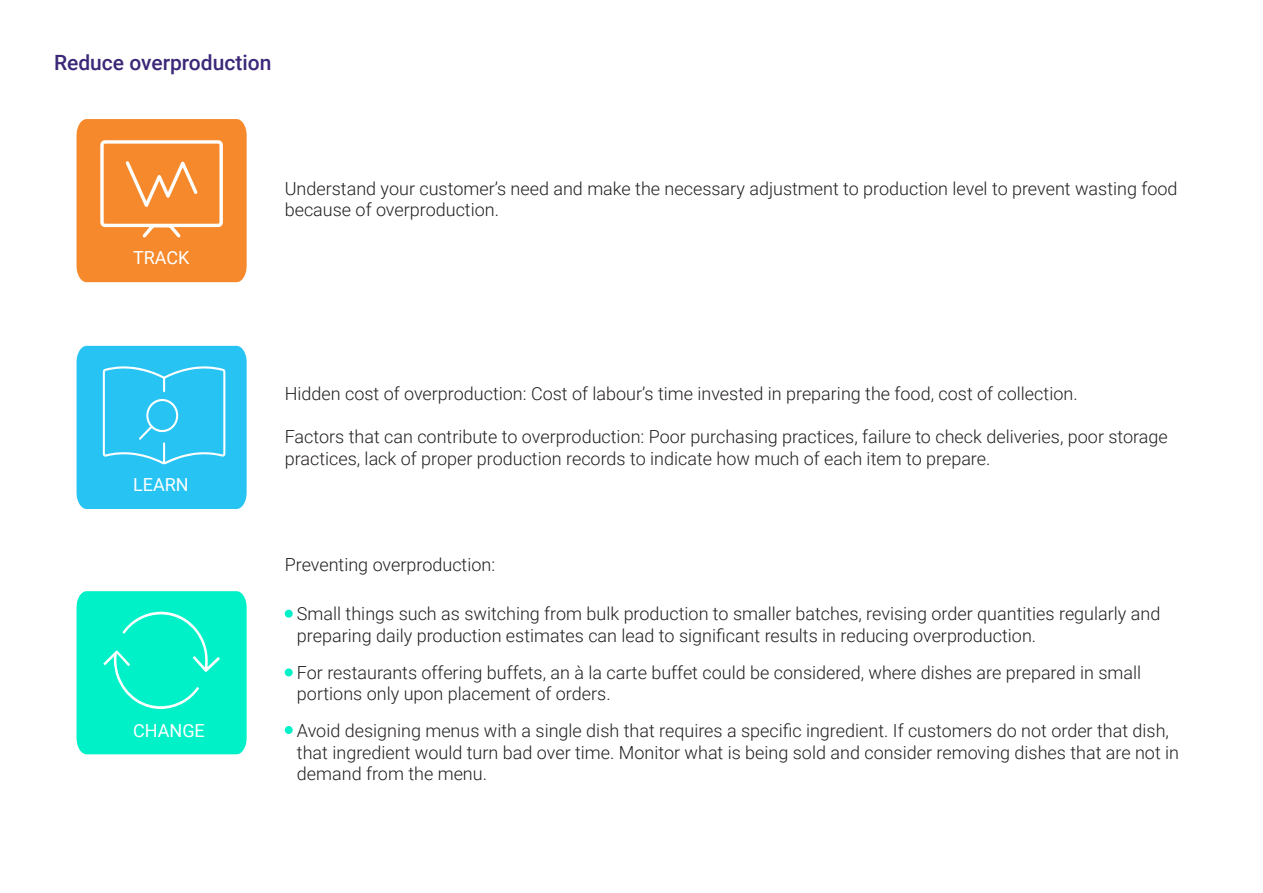
<style>
.page{position:relative;width:1263px;height:893px;background:#fff}
.page>*{position:absolute;margin:0;border:0;box-sizing:border-box;transform-origin:0 0}
.t1{font:500 21px "Roboto";color:#3c2878}
.t2{font:300 18px/21.6px "Roboto";color:#231f20}
.t3{font:18px "Roboto";color:#fff}
</style>
<div class="page">
<svg style="left:77px;top:119px;width:170px;height:163px;background:#f6923b"></svg>
<div style="left:77px;top:346px;width:170px;height:163px;background:#27c3f3"></div>
<div style="left:77px;top:591px;width:170px;height:163px;background:#00f0c8"></div>
<div style="left:285px;top:610px;width:8px;height:8px;background:#00f0c8;border-radius:50%"></div>
<div style="left:285px;top:668px;width:8px;height:8px;background:#00f0c8;border-radius:50%"></div>
<div style="left:285px;top:726px;width:8px;height:8px;background:#00f0c8;border-radius:50%"></div>
<p class="t1" style="left:54px;top:48px;width:219px">Reduce overproduction</p>
<p class="t3" style="left:133px;top:245px;width:58px">TRACK</p>
<p class="t2" style="left:285px;top:177px;width:894px">Understand your customer’s need and make the necessary adjustment to production level to prevent wasting food because of overproduction.</p>
<p class="t3" style="left:133px;top:472px;width:57px">LEARN</p>
<p class="t3" style="left:133px;top:717px;width:73px">CHANGE</p>
<p class="t2" style="left:285px;top:382px;width:794px">Hidden cost of overproduction: Cost of labour’s time invested in preparing the food, cost of collection.</p>
<p class="t2" style="left:285px;top:425px;width:885px">Factors that can contribute to overproduction: Poor purchasing practices, failure to check deliveries, poor storage practices, lack of proper production records to indicate how much of each item to prepare.</p>
<p class="t2" style="left:285px;top:553px;width:212px">Preventing overproduction:</p>
<p class="t2" style="left:297px;top:602px;width:865px">Small things such as switching from bulk production to smaller batches, revising order quantities regularly and preparing daily production estimates can lead to significant results in reducing overproduction.</p>
<p class="t2" style="left:297px;top:661px;width:846px">For restaurants offering buffets, an à la carte buffet could be considered, where dishes are prepared in small portions only upon placement of orders.</p>
<p class="t2" style="left:297px;top:719px;width:884px">Avoid designing menus with a single dish that requires a specific ingredient. If customers do not order that dish, that ingredient would turn bad over time. Monitor what is being sold and consider removing dishes that are not in demand from the menu.</p>
</div>
